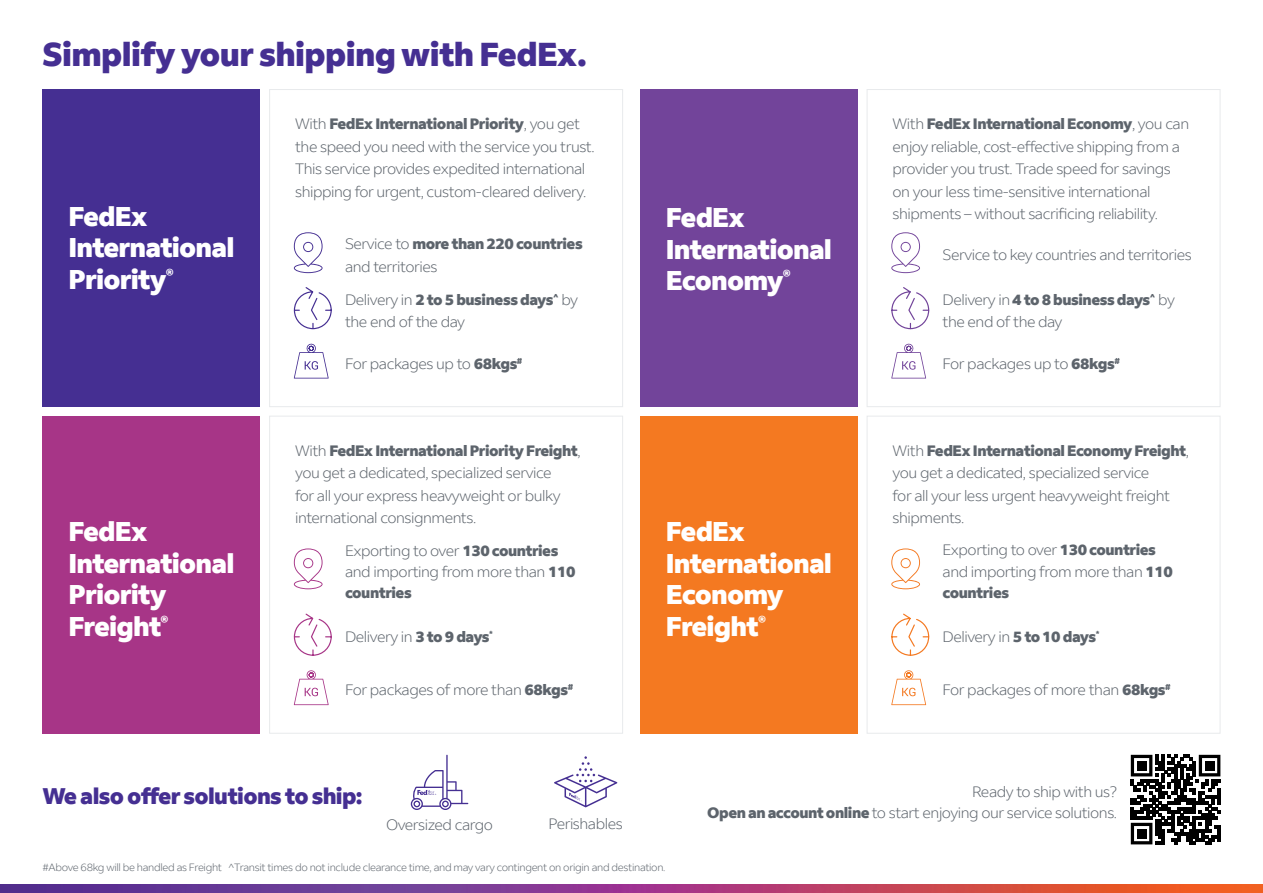
<style>
.page{position:relative;width:1263px;height:893px;background:#fff}
.page>*{position:absolute;margin:0;border:0;box-sizing:border-box;transform-origin:0 0}
.t1{font:800 33px "Fed Ex Sans App";letter-spacing:-.02em;color:#452f92}
.t2{font:800 27px/31.5px "Fed Ex Sans App";letter-spacing:-.03em;color:#fff}
.t3{font:800 22.5px "Fed Ex Sans App";letter-spacing:-.03em;color:#452f92}
.t4{font:300 15px/22.5px "Fed Ex Sans App";letter-spacing:-.03em;color:#5d646c}
.t5{font:800 15px "Fed Ex Sans App";letter-spacing:-.03em;color:#5d646c}
.t6{font:300 10.5px "Fed Ex Sans App";letter-spacing:-.03em;color:#5d646c}
.s1{font-weight:800}
</style>
<div class="page">
<div style="left:269px;top:89px;width:354px;height:318px;border:1px solid #e8eaec"></div>
<div style="left:867px;top:89px;width:353px;height:318px;border:1px solid #e8eaec"></div>
<div style="left:269px;top:416px;width:354px;height:318px;border:1px solid #e8eaec"></div>
<div style="left:867px;top:416px;width:353px;height:318px;border:1px solid #e8eaec"></div>
<div style="left:43px;top:89px;width:217px;height:318px;background:#452f92"></div>
<div style="left:640px;top:89px;width:218px;height:318px;background:#72449a"></div>
<div style="left:43px;top:416px;width:217px;height:318px;background:#a73587"></div>
<div style="left:640px;top:416px;width:218px;height:318px;background:#f47921"></div>
<svg style="left:294px;top:232px;width:29px;height:41px"></svg>
<svg style="left:891px;top:232px;width:29px;height:41px"></svg>
<svg style="left:294px;top:548px;width:29px;height:41px"></svg>
<svg style="left:891px;top:548px;width:29px;height:41px"></svg>
<svg style="left:293px;top:287px;width:39px;height:43px"></svg>
<svg style="left:891px;top:287px;width:39px;height:43px"></svg>
<svg style="left:293px;top:613px;width:39px;height:43px"></svg>
<svg style="left:891px;top:613px;width:39px;height:43px"></svg>
<svg style="left:294px;top:343px;width:35px;height:36px"></svg>
<svg style="left:891px;top:343px;width:35px;height:36px"></svg>
<svg style="left:294px;top:670px;width:35px;height:35px"></svg>
<svg style="left:891px;top:670px;width:35px;height:35px"></svg>
<svg style="left:411px;top:755px;width:57px;height:55px"></svg>
<svg style="left:554px;top:756px;width:63px;height:51px"></svg>
<svg style="left:1131px;top:755px;width:89px;height:89px"></svg>
<div style="left:1137px;top:761px;width:9px;height:9px;background:#000"></div>
<div style="left:1205px;top:761px;width:9px;height:9px;background:#000"></div>
<div style="left:1137px;top:829px;width:9px;height:9px;background:#000"></div>
<img style="left:0;top:884px;width:1263px;height:9px">
<p class="t1" style="left:43px;top:35px;width:546px">Simplify your shipping with FedEx.</p>
<p class="t4" style="left:295px;top:113px;width:301px">With <span class="s1">FedEx International Priority</span>, you get the speed you need with the service you trust.<br>This service provides expedited international shipping for urgent, custom-cleared delivery.</p>
<p class="t4" style="left:892px;top:113px;width:298px">With <span class="s1">FedEx International Economy</span>, you can enjoy reliable, cost-effective shipping from a provider you trust. Trade speed for savings on your less time-sensitive international shipments – without sacrificing reliability.</p>
<p class="t2" style="left:68px;top:200px;width:168px">FedEx<br>International<br>Priority<sup>®</sup></p>
<p class="t2" style="left:666px;top:202px;width:168px">FedEx<br>International<br>Economy<sup>®</sup></p>
<p class="t4" style="left:345px;top:233px;width:239px">Service to <span class="s1">more than 220 countries </span>and territories</p>
<p class="t4" style="left:942px;top:244px;width:251px">Service to key countries and territories</p>
<p class="t4" style="left:345px;top:288px;width:234px">Delivery in <span class="s1">2 to 5 business days</span><sup>^</sup> by the end of the day</p>
<p class="t4" style="left:942px;top:288px;width:234px">Delivery in <span class="s1">4 to 8 business days</span><sup>^</sup> by the end of the day</p>
<p class="t4" style="left:345px;top:352px;width:179px">For packages up to <span class="s1">68kgs</span><sup>#</sup></p>
<p class="t4" style="left:942px;top:352px;width:179px">For packages up to <span class="s1">68kgs</span><sup>#</sup></p>
<p class="t4" style="left:295px;top:439px;width:287px">With <span class="s1">FedEx International Priority Freight</span>, you get a dedicated, specialized service<br>for all your express heavyweight or bulky international consignments.</p>
<p class="t4" style="left:892px;top:439px;width:298px">With <span class="s1">FedEx International Economy Freight</span>, you get a dedicated, specialized service<br>for all your less urgent heavyweight freight shipments.</p>
<p class="t2" style="left:68px;top:516px;width:168px">FedEx<br>International<br>Priority<br>Freight<sup>®</sup></p>
<p class="t2" style="left:666px;top:516px;width:168px">FedEx<br>International<br>Economy<br>Freight<sup>®</sup></p>
<p class="t4" style="left:345px;top:540px;width:232px;line-height:21px">Exporting to over <span class="s1">130 countries </span>and importing from more than <span class="s1">110 countries</span></p>
<p class="t4" style="left:942px;top:538px;width:232px">Exporting to over <span class="s1">130 countries </span>and importing from more than <span class="s1">110</span></p>
<p class="t5" style="left:942px;top:584px;width:68px">countries</p>
<p class="t4" style="left:345px;top:626px;width:149px">Delivery in <span class="s1">3 to 9 days</span><sup>*</sup></p>
<p class="t4" style="left:942px;top:626px;width:158px">Delivery in <span class="s1">5 to 10 days</span><sup>*</sup></p>
<p class="t4" style="left:345px;top:679px;width:230px">For packages of more than <span class="s1">68kgs</span><sup>#</sup></p>
<p class="t4" style="left:942px;top:679px;width:230px">For packages of more than <span class="s1">68kgs</span><sup>#</sup></p>
<p class="t3" style="left:43px;top:783px;width:322px">We also offer solutions to ship:</p>
<p class="t4" style="left:386px;top:814px;width:109px">Oversized cargo</p>
<p class="t4" style="left:548px;top:812px;width:76px">Perishables</p>
<p class="t6" style="left:43px;top:862px;width:624px">#Above 68kg will be handled as Freight ^Transit times do not include clearance time, and may vary contingent on origin and destination.</p>
<p class="t4" style="left:707px;top:781px;width:411px;line-height:21px;text-align:right">Ready to ship with us?<br><span class="s1">Open an account online</span> to start enjoying our service solutions.</p>
</div>
